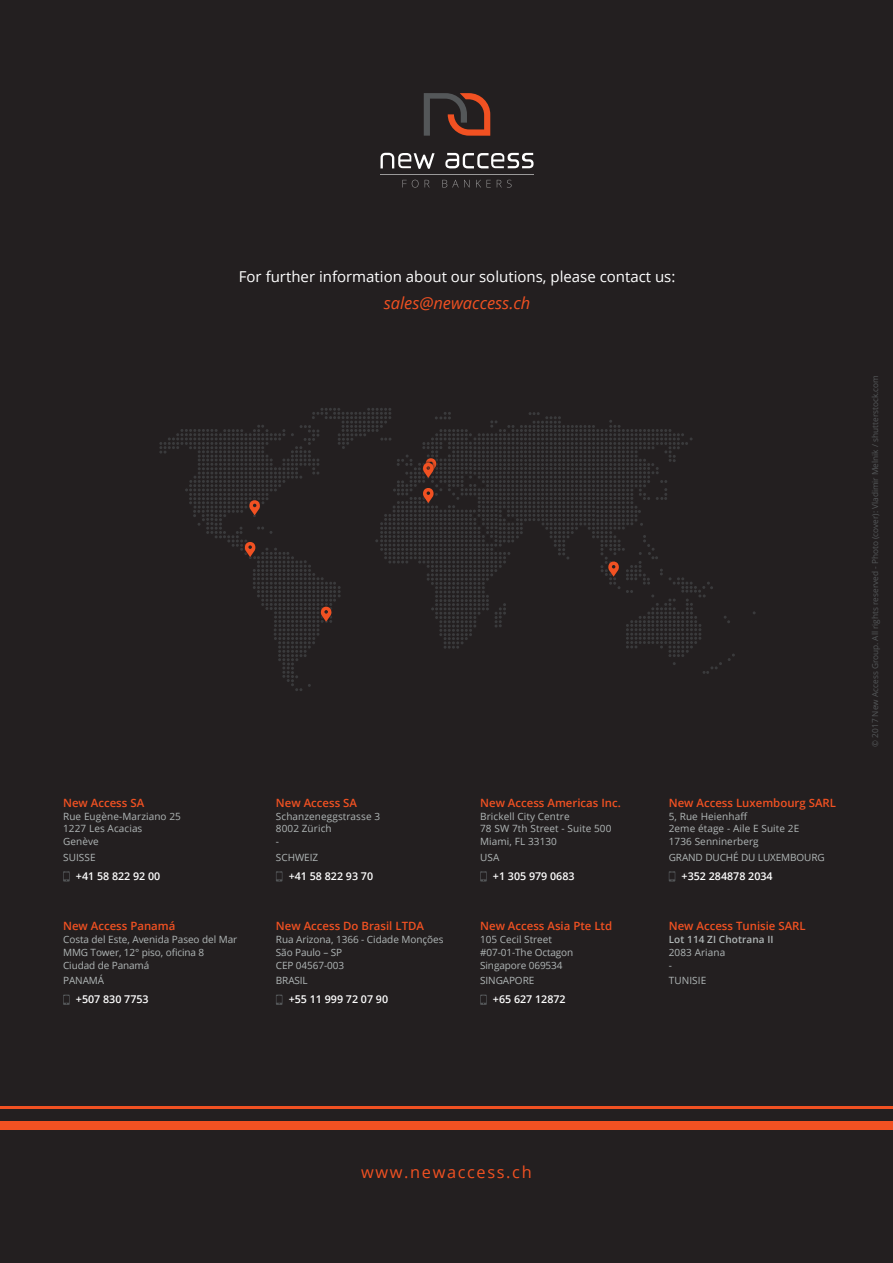
<style>
.page{position:relative;width:893px;height:1263px;background:#231f20}
.page>*{position:absolute;margin:0;border:0;box-sizing:border-box;transform-origin:0 0}
.t1{font:italic 16.5px "Open Sans";color:#f15122}
.t2{font:16.35px "Open Sans";letter-spacing:.1em;color:#f15122}
.t3{font:15px "Open Sans";color:#fff}
.t4{font:600 11.4px "Open Sans";color:#f15122}
.t5{font:600 10.65px "Open Sans";color:#fff}
.t6{font:10.05px/12.9px "Open Sans";color:#b1b7b7}
.t7{font:600 10.05px/12.9px "Open Sans";letter-spacing:.01em;color:#b1b7b7}
.t8{font:8.25px "Open Sans";color:#545759}
.s1{font-weight:400}
</style>
<div class="page">
<hr style="left:0;top:1106px;width:893px;height:3px;background:#f15122">
<div style="left:0;top:1121px;width:893px;height:9px;background:#f15122"></div>
<svg style="left:424px;top:93px;width:66px;height:43px"></svg>
<hr style="left:380px;top:175px;width:154px;height:1px;background:#9a9999">
<svg style="left:402px;top:180px;width:17px;height:8px"></svg>
<svg style="left:425px;top:180px;width:5px;height:7px"></svg>
<svg style="left:442px;top:180px;width:28px;height:7px"></svg>
<svg style="left:476px;top:180px;width:15px;height:7px"></svg>
<svg style="left:497px;top:180px;width:15px;height:8px"></svg>
<svg style="left:445px;top:153px;width:89px;height:15px"></svg>
<svg style="left:380px;top:153px;width:55px;height:16px"></svg>
<svg style="left:159px;top:408px;width:576px;height:283px"></svg>
<svg style="left:276px;top:871px;width:6px;height:10px"></svg>
<svg style="left:669px;top:871px;width:6px;height:10px"></svg>
<svg style="left:63px;top:871px;width:7px;height:10px"></svg>
<svg style="left:276px;top:994px;width:6px;height:11px"></svg>
<svg style="left:480px;top:871px;width:7px;height:10px"></svg>
<svg style="left:63px;top:994px;width:7px;height:11px"></svg>
<svg style="left:480px;top:994px;width:7px;height:11px"></svg>
<p class="t3" style="left:239px;top:266px;width:438px">For further information about our solutions, please contact us:</p>
<p class="t1" style="left:384px;top:292px;width:148px">sales@newaccess.ch</p>
<p class="t4" style="left:63px;top:795px;width:83px">New Access SA</p>
<p class="t6" style="left:63px;top:809px;width:119px">Rue Eugène-Marziano 25<br>1227 Les Acacias<br>Genève</p>
<p class="t6" style="left:63px;top:850px;width:34px">SUISSE</p>
<p class="t5" style="left:76px;top:869px;width:86px">+41 58 822 92 00</p>
<p class="t4" style="left:276px;top:795px;width:83px">New Access SA</p>
<p class="t6" style="left:276px;top:809px;width:106px">Schanzeneggstrasse 3<br>8002 Zürich<br>-</p>
<p class="t6" style="left:276px;top:850px;width:44px">SCHWEIZ</p>
<p class="t5" style="left:289px;top:869px;width:86px">+41 58 822 93 70</p>
<p class="t4" style="left:480px;top:795px;width:142px">New Access Americas Inc.</p>
<p class="t6" style="left:480px;top:809px;width:133px">Brickell City Centre<br>78 SW 7th Street - Suite 500<br>Miami, FL 33130</p>
<p class="t6" style="left:480px;top:850px;width:21px">USA</p>
<p class="t5" style="left:493px;top:869px;width:83px">+1 305 979 0683</p>
<p class="t4" style="left:669px;top:795px;width:169px">New Access Luxembourg SARL</p>
<p class="t6" style="left:669px;top:809px;width:80px">5, Rue Heienhaff</p>
<p class="t6" style="left:669px;top:822px;width:132px">2eme étage - Aile E Suite 2E<br>1736 Senninerberg</p>
<p class="t6" style="left:669px;top:850px;width:158px">GRAND DUCHÉ DU LUXEMBOURG</p>
<p class="t5" style="left:682px;top:869px;width:93px">+352 284878 2034</p>
<p class="t4" style="left:63px;top:918px;width:114px">New Access Panamá</p>
<p class="t6" style="left:63px;top:932px;width:176px">Costa del Este, Avenida Paseo del Mar</p>
<p class="t6" style="left:63px;top:945px;width:143px">MMG Tower, 12° piso, oficina 8<br>Ciudad de Panamá</p>
<p class="t6" style="left:63px;top:973px;width:43px">PANAMÁ</p>
<p class="t5" style="left:76px;top:992px;width:74px">+507 830 7753</p>
<p class="t4" style="left:276px;top:918px;width:150px">New Access Do Brasil LTDA</p>
<p class="t6" style="left:276px;top:932px;width:169px">Rua Arizona, 1366 - Cidade Monções</p>
<p class="t6" style="left:276px;top:945px;width:70px">São Paulo – SP<br>CEP 04567-003</p>
<p class="t6" style="left:276px;top:973px;width:33px">BRASIL</p>
<p class="t5" style="left:289px;top:992px;width:101px">+55 11 999 72 07 90</p>
<p class="t4" style="left:480px;top:918px;width:133px">New Access Asia Pte Ltd</p>
<p class="t6" style="left:480px;top:932px;width:73px">105 Cecil Street</p>
<p class="t6" style="left:480px;top:945px;width:95px">#07-01-The Octagon<br>Singapore 069534</p>
<p class="t6" style="left:480px;top:973px;width:56px">SINGAPORE</p>
<p class="t5" style="left:493px;top:992px;width:74px">+65 627 12872</p>
<p class="t4" style="left:669px;top:918px;width:139px">New Access Tunisie SARL</p>
<p class="t7" style="left:669px;top:932px;width:106px">Lot 114 ZI Chotrana II<br><span class="s1">2083 Ariana<br>-</span></p>
<p class="t6" style="left:669px;top:973px;width:39px">TUNISIE</p>
<p class="t8" style="left:869px;top:746px;width:373px;rotate:-90deg">© 2017 New Access Group. All rights reserved - Photo (cover): Vladimir Melnik / shutterstock.com</p>
<p class="t2" style="left:361px;top:1160px;width:172px">www.newaccess.ch</p>
</div>
